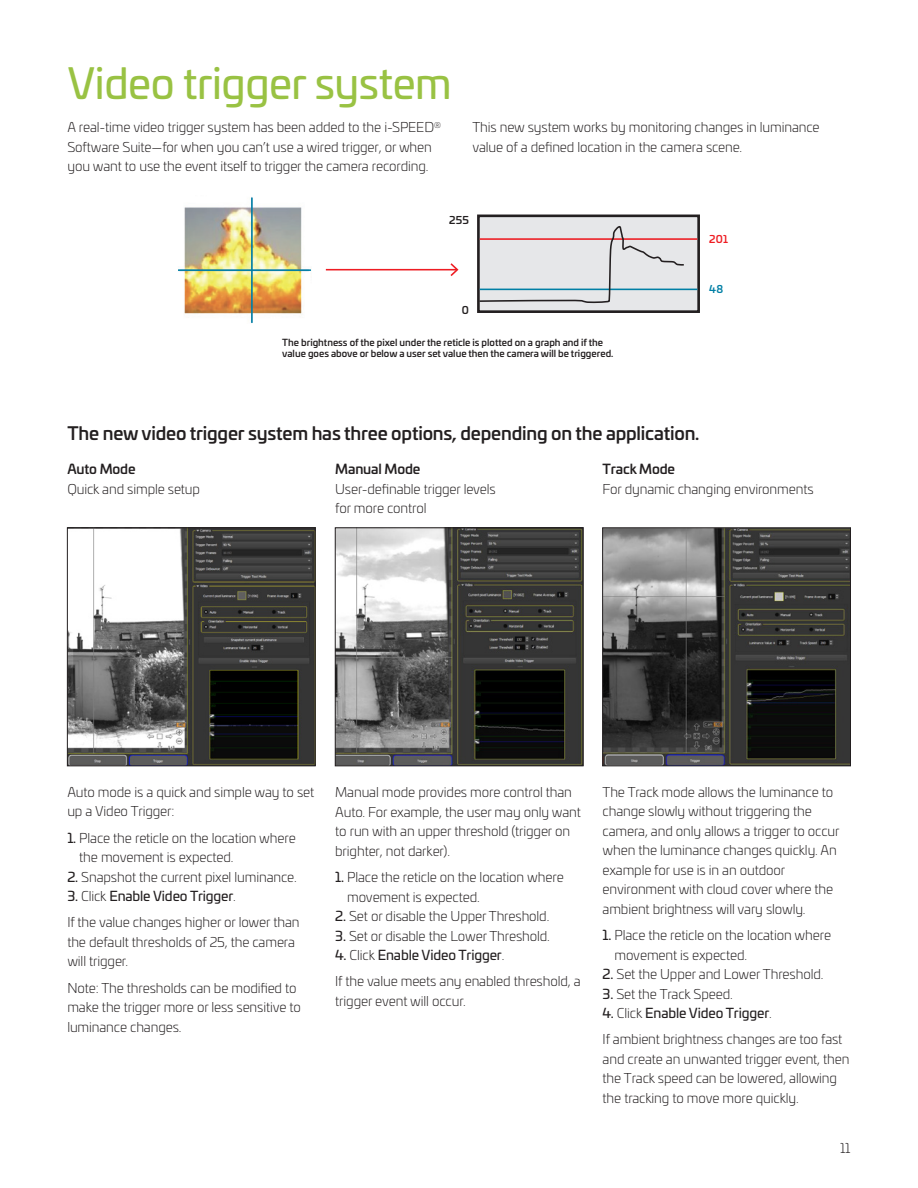
<style>
.page{position:relative;width:918px;height:1188px;background:#fff}
.page>*{position:absolute;margin:0;border:0;box-sizing:border-box;transform-origin:0 0}
.Large_Heads{font:42px "Univia Pro";letter-spacing:-.01em;color:#99c243}
.Subheads{font:500 18px "Univia Pro";letter-spacing:-.01em;color:#231f20}
.Body_Copy{font:300 13.5px/19.5px "Univia Pro";letter-spacing:-.01em;color:#231f20}
.Body_Copy-2{font:13.5px "Univia Pro";letter-spacing:-.01em;color:#231f20}
.t1{font:500 10.5px "Univia Pro";color:#231f20}
.t2{font:500 10.5px "Univia Pro";color:#ee1d23}
.t3{font:500 10.5px "Univia Pro";color:#007fa5}
.t4{font:500 9.45px/10.5px "Univia Pro";color:#231f20}
.s1{font-weight:500}
.s2{font-weight:400}
.s3{font-weight:300}
</style>
<div class="page">
<hr style="left:326px;top:269px;width:131px;height:1px;background:#ee1d23">
<svg style="left:450px;top:263px;width:8px;height:13px"></svg>
<div style="left:478px;top:216px;width:221px;height:96px;background:#e6e7e9"></div>
<div style="left:477px;top:215px;width:223px;height:98px;border:3px solid #231f20"></div>
<hr style="left:480px;top:289px;width:217px;height:1px;background:#007fa5">
<hr style="left:480px;top:238px;width:217px;height:2px;background:#ee1d23">
<svg style="left:478px;top:223px;width:207px;height:81px"></svg>
<img style="left:179px;top:197px;width:130px;height:117px">
<hr style="left:251px;top:198px;width:2px;height:125px;background:#007fa5">
<hr style="left:178px;top:269px;width:133px;height:2px;background:#007fa5">
<img style="left:69px;top:529px;width:245px;height:235px">
<div style="left:67px;top:527px;width:249px;height:239px;border:1px solid #231f20"></div>
<img style="left:337px;top:529px;width:245px;height:235px">
<div style="left:335px;top:527px;width:249px;height:239px;border:1px solid #231f20"></div>
<img style="left:604px;top:529px;width:245px;height:235px">
<div style="left:602px;top:527px;width:249px;height:239px;border:1px solid #231f20"></div>
<p class="Large_Heads" style="left:67px;top:52px;width:386px">Video trigger system</p>
<p class="Body_Copy" style="left:68px;top:117px;width:375px">A real-time video trigger system has been added to the i-SPEED<sup>®<br></sup>Software Suite—for when you can’t use a wired trigger, or when you want to use the event itself to trigger the camera recording.</p>
<p class="Body_Copy" style="left:472px;top:117px;width:349px">This new system works by monitoring changes in luminance value of a defined location in the camera scene.</p>
<p class="t1" style="left:449px;top:212px;width:21px">255</p>
<p class="t1" style="left:462px;top:302px;width:9px">0</p>
<p class="t4" style="left:282px;top:337px;width:333px">The brightness of the pixel under the reticle is plotted on a graph and if the value goes above or below a user set value then the camera will be triggered.</p>
<p class="t2" style="left:709px;top:231px;width:20px">201</p>
<p class="t3" style="left:709px;top:281px;width:15px">48</p>
<p class="Subheads" style="left:68px;top:419px;width:634px">The new video trigger system has three options, depending on the application.</p>
<p class="Body_Copy" style="left:67px;top:459px;width:134px"><span class="s1">Auto Mode<br></span>Quick and simple setup</p>
<p class="Body_Copy" style="left:335px;top:459px;width:162px"><span class="s1">Manual Mode<br></span>User-definable trigger levels for more control</p>
<p class="Body_Copy" style="left:603px;top:459px;width:213px"><span class="s1">Track Mode<br></span>For dynamic changing environments</p>
<p class="Body_Copy" style="left:67px;top:782px;width:248px">Auto mode is a quick and simple way to set up a Video Trigger:</p>
<p class="Body_Copy" style="left:79px;top:827px;width:218px;text-indent:-12px"><span class="s2">1.</span> Place the reticle on the location where the movement is expected.</p>
<p class="Body_Copy" style="left:67px;top:866px;width:231px"><span class="s2">2.</span> Snapshot the current pixel luminance.</p>
<p class="Body_Copy-2" style="left:67px;top:886px;width:170px">3. <span class="s3">Click</span> Enable Video Trigger<span class="s3">.</span></p>
<p class="Body_Copy" style="left:67px;top:912px;width:234px">If the value changes higher or lower than the default thresholds of 25, the camera will trigger.</p>
<p class="Body_Copy" style="left:67px;top:977px;width:235px">Note: The thresholds can be modified to make the trigger more or less sensitive to luminance changes.</p>
<p class="Body_Copy" style="left:335px;top:782px;width:247px">Manual mode provides more control than Auto. For example, the user may only want to run with an upper threshold (trigger on brighter, not darker).</p>
<p class="Body_Copy" style="left:347px;top:867px;width:218px;text-indent:-12px"><span class="s2">1.</span> Place the reticle on the location where movement is expected.</p>
<p class="Body_Copy" style="left:335px;top:906px;width:216px"><span class="s2">2.</span> Set or disable the Upper Threshold.</p>
<p class="Body_Copy" style="left:335px;top:925px;width:216px"><span class="s2">3.</span> Set or disable the Lower Threshold.</p>
<p class="Body_Copy-2" style="left:335px;top:945px;width:171px">4. <span class="s3">Click</span> Enable Video Trigger<span class="s3">.</span></p>
<p class="Body_Copy" style="left:335px;top:971px;width:247px">If the value meets any enabled threshold, a trigger event will occur.</p>
<p class="Body_Copy" style="left:603px;top:782px;width:239px">The Track mode allows the luminance to change slowly without triggering the camera, and only allows a trigger to occur when the luminance changes quickly. An example for use is in an outdoor environment with cloud cover where the ambient brightness will vary slowly.</p>
<p class="Body_Copy" style="left:615px;top:925px;width:218px;text-indent:-12px"><span class="s2">1.</span> Place the reticle on the location where movement is expected.</p>
<p class="Body_Copy" style="left:603px;top:964px;width:222px"><span class="s2">2.</span> Set the Upper and Lower Threshold.</p>
<p class="Body_Copy" style="left:603px;top:983px;width:132px"><span class="s2">3.</span> Set the Track Speed.</p>
<p class="Body_Copy-2" style="left:603px;top:1003px;width:171px">4. <span class="s3">Click</span> Enable Video Trigger<span class="s3">.</span></p>
<p class="Body_Copy" style="left:603px;top:1029px;width:248px">If ambient brightness changes are too fast and create an unwanted trigger event, then the Track speed can be lowered, allowing the tracking to move more quickly.</p>
<p class="Body_Copy" style="left:840px;top:1138px;width:12px">11</p>
</div>
